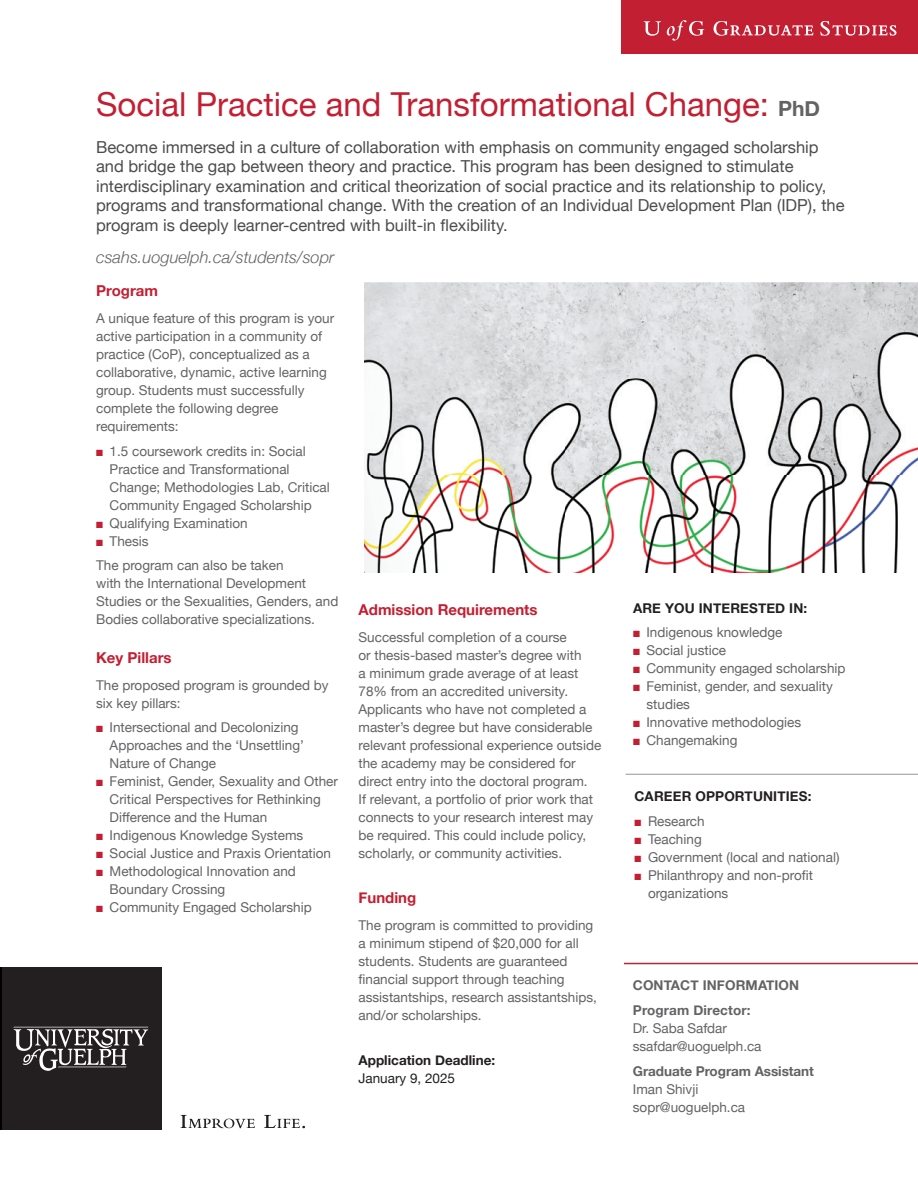
<style>
.page{position:relative;width:918px;height:1188px;background:#fff}
.page>*{position:absolute;margin:0;border:0;box-sizing:border-box;transform-origin:0 0}
.t1{font:33px "Helvetica Neue";color:#c31f32}
.t2{font:16.5px/19.5px "Helvetica Neue";color:#4b4c4d}
.t3{font:italic 300 16.5px "Helvetica Neue";color:#636366}
.t4{font:700 15px "Helvetica Neue";color:#c31f32}
.t5{font:13.5px/18px "Helvetica Neue";color:#636366}
.t6{font:700 13.5px "Helvetica Neue";letter-spacing:.01em;color:#231f20}
.t7{font:700 13.5px/24.8px "Helvetica Neue";color:#636366}
.t8{font:13.5px "Helvetica Neue";color:#231f20}
.s1{font-weight:700;font-size:21px;color:#636366}
.s2{color:#c31f32}
</style>
<div class="page">
<div style="left:0;top:967px;width:162px;height:163px;background:#231f20"></div>
<svg style="left:13px;top:1027px;width:135px;height:44px"></svg>
<svg style="left:181px;top:1115px;width:74px;height:13px"></svg>
<svg style="left:264px;top:1115px;width:41px;height:13px"></svg>
<div style="left:621px;top:0;width:297px;height:54px;background:#c31f32"></div>
<hr style="left:0;top:967px;width:2px;height:163px;background:#000">
<svg style="left:644px;top:20px;width:252px;height:21px"></svg>
<hr style="left:626px;top:774px;width:292px;height:1px;background:#939598">
<hr style="left:624px;top:963px;width:294px;height:1px;background:#c31f32">
<img style="left:364px;top:283px;width:554px;height:289px">
<h1 class="t1" style="left:96px;top:80px;width:726px">Social Practice and Transformational Change : <span class="s1">PhD</span></h1>
<p class="t2" style="left:96px;top:138px;width:750px">Become immersed in a culture of collaboration with emphasis on community engaged scholarship and bridge the gap between theory and practice. This program has been designed to stimulate interdisciplinary examination and critical theorization of social practice and its relationship to policy, programs and transformational change. With the creation of an Individual Development Plan (IDP), the program is deeply learner-centred with built-in flexibility.</p>
<p class="t3" style="left:96px;top:244px;width:240px">csahs.uoguelph.ca/students/sopr</p>
<p class="t4" style="left:96px;top:279px;width:63px">Program</p>
<p class="t5" style="left:96px;top:310px;width:240px">A unique feature of this program is your active participation in a community of practice (CoP), conceptualized as a collaborative, dynamic, active learning group. Students must successfully complete the following degree requirements:</p>
<p class="t5" style="left:110px;top:443px;width:222px;text-indent:-14px"><span class="s2">■</span> 1.5 coursework credits in: Social Practice and Transformational Change; Methodologies Lab, Critical Community Engaged Scholarship</p>
<p class="t5" style="left:96px;top:515px;width:153px"><span class="s2">■</span> Qualifying Examination</p>
<p class="t5" style="left:96px;top:529px;width:189px;line-height:24.8px"><span class="s2">■</span> Thesis<br>The program can also be taken</p>
<p class="t5" style="left:96px;top:575px;width:244px">with the International Development<br>Studies or the Sexualities, Genders, and<br>Bodies collaborative specializations.</p>
<p class="t4" style="left:96px;top:646px;width:77px">Key Pillars</p>
<p class="t5" style="left:96px;top:677px;width:234px">The proposed program is grounded by six key pillars:</p>
<p class="t5" style="left:110px;top:719px;width:196px;text-indent:-14px"><span class="s2">■</span> Intersectional and Decolonizing<br>Approaches and the ‘Unsettling’<br>Nature of Change</p>
<p class="t5" style="left:110px;top:773px;width:230px;text-indent:-14px"><span class="s2">■</span> Feminist, Gender, Sexuality and Other<br>Critical Perspectives for Rethinking<br>Difference and the Human</p>
<p class="t5" style="left:96px;top:827px;width:209px"><span class="s2">■</span> Indigenous Knowledge Systems</p>
<p class="t5" style="left:96px;top:845px;width:237px"><span class="s2">■</span> Social Justice and Praxis Orientation</p>
<p class="t5" style="left:110px;top:863px;width:188px;text-indent:-14px"><span class="s2">■</span> Methodological Innovation and<br>Boundary Crossing</p>
<p class="t5" style="left:96px;top:899px;width:217px"><span class="s2">■</span> Community Engaged Scholarship</p>
<p class="t6" style="left:633px;top:597px;width:176px">ARE YOU INTERESTED IN:</p>
<p class="t5" style="left:633px;top:624px;width:151px"><span class="s2">■</span> Indigenous knowledge</p>
<p class="t5" style="left:633px;top:642px;width:95px"><span class="s2">■</span> Social justice</p>
<p class="t5" style="left:633px;top:660px;width:214px"><span class="s2">■</span> Community engaged scholarship</p>
<p class="t5" style="left:646px;top:678px;width:188px;text-indent:-14px"><span class="s2">■</span> Feminist, gender, and sexuality studies</p>
<p class="t5" style="left:633px;top:714px;width:170px"><span class="s2">■</span> Innovative methodologies</p>
<p class="t5" style="left:633px;top:732px;width:106px"><span class="s2">■</span> Changemaking</p>
<p class="t4" style="left:359px;top:598px;width:181px">Admission Requirements</p>
<p class="t5" style="left:359px;top:629px;width:244px">Successful completion of a course<br>or thesis-based master’s degree with<br>a minimum grade average of at least 78% from an accredited university.<br>Applicants who have not completed a master’s degree but have considerable relevant professional experience outside the academy may be considered for direct entry into the doctoral program.<br>If relevant, a portfolio of prior work that connects to your research interest may be required. This could include policy, scholarly, or community activities.</p>
<p class="t4" style="left:359px;top:886px;width:59px">Funding</p>
<p class="t5" style="left:359px;top:917px;width:240px">The program is committed to providing a minimum stipend of $20,000 for all students. Students are guaranteed financial support through teaching assistantships, research assistantships, and/or scholarships.</p>
<p class="t6" style="left:359px;top:1050px;width:138px">Application Deadline:</p>
<p class="t8" style="left:359px;top:1069px;width:98px">January 9, 2025</p>
<p class="t6" style="left:634px;top:786px;width:178px">CAREER OPPORTUNITIES:</p>
<p class="t5" style="left:634px;top:813px;width:72px"><span class="s2">■</span> Research</p>
<p class="t5" style="left:634px;top:831px;width:69px"><span class="s2">■</span> Teaching</p>
<p class="t5" style="left:634px;top:849px;width:207px"><span class="s2">■</span> Government (local and national)</p>
<p class="t5" style="left:648px;top:867px;width:167px;text-indent:-14px"><span class="s2">■</span> Philanthropy and non-profit organizations</p>
<p class="t7" style="left:633px;top:973px;width:168px">CONTACT INFORMATION<br>Program Director:</p>
<p class="t5" style="left:633px;top:1020px;width:130px">Dr. Saba Safdar ssafdar@uoguelph.ca</p>
<p class="t7" style="left:633px;top:1059px;width:183px">Graduate Program Assistant</p>
<p class="t5" style="left:633px;top:1081px;width:114px">Iman Shivji sopr@uoguelph.ca</p>
</div>
